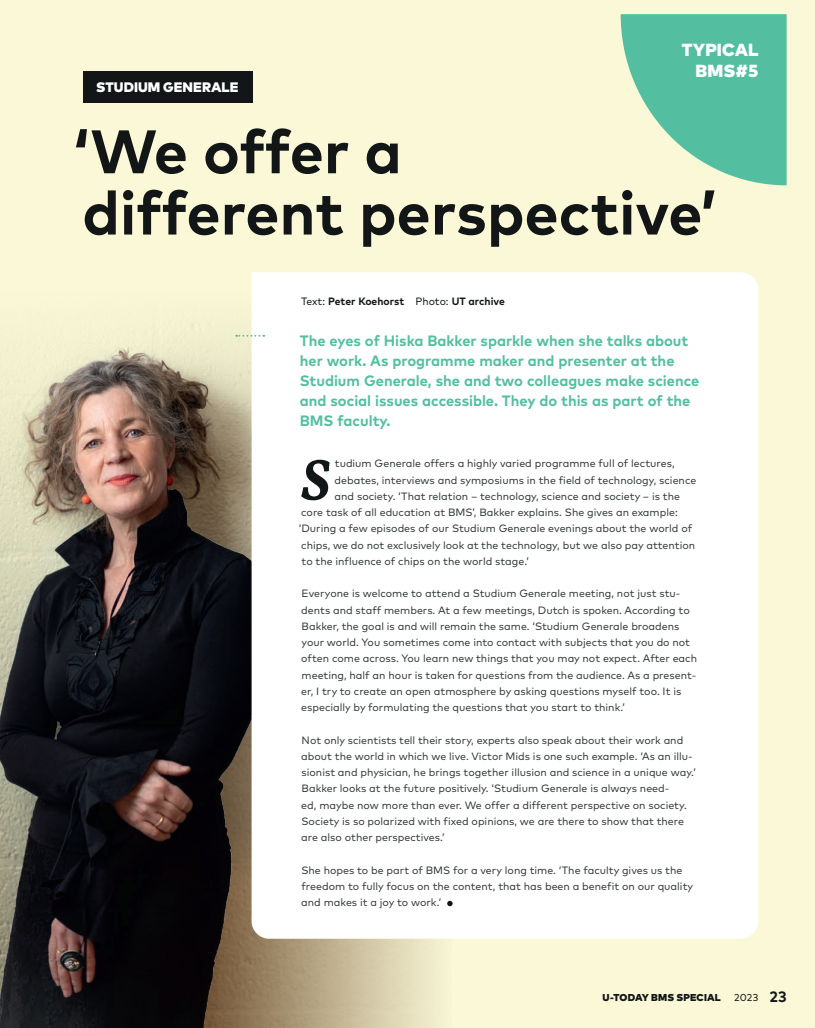
<style>
.page{position:relative;width:815px;height:1028px;background:#faf8d6}
.page>*{position:absolute;margin:0;border:0;box-sizing:border-box;transform-origin:0 0}
.t1{font:700 61.25px/61.2px "Mark Pro";color:#121617}
.t2{font:italic 700 58.5px "Vollkorn";color:#121617}
.t3{font:900 17.5px/20.9px "Mark Pro";letter-spacing:.005em;color:#fff;text-align:right}
.t4{font:700 15px/20px "Mark Pro";color:#53bfa0}
.t5{font:900 13.75px "Mark Pro";letter-spacing:.005em;color:#fff}
.t6{font:10.62px/16.2px "Mark Pro";color:#343839}
.t7{font:700 10.62px "Mark Pro";color:#121617}
.t8{font:900 10px "Mark Pro";letter-spacing:.015em;color:#121617}
.t9{font:10px "Mark Pro";color:#121617}
.s1{font-weight:400}
.s2{font-weight:700;font-size:15px}
</style>
<div class="page">
<img style="left:134px;top:293px;width:318px;height:735px">
<img style="left:0;top:337px;width:292px;height:691px">
<div style="left:252px;top:272px;width:506px;height:666px;background:#fff"></div>
<svg style="left:236px;top:335px;width:28px;height:2px"></svg>
<svg style="left:621px;top:14px;width:166px;height:171px"></svg>
<svg style="left:447px;top:900px;width:6px;height:6px"></svg>
<div style="left:83px;top:71px;width:169px;height:31px;background:#121617"></div>
<p class="t5" style="left:96px;top:76px;width:144px">STUDIUM GENERALE</p>
<h3 class="t3" style="left:682px;top:38px;width:78px">TYPICAL<br>BMS#5</h3>
<h1 class="t1" style="left:73px;top:116px;width:646px">‘We offer a<br>different perspective’</h1>
<p class="t7" style="left:301px;top:293px;width:205px"><span class="s1">Text:</span> Peter Koehorst <span class="s1">Photo:</span> UT archive</p>
<h3 class="t4" style="left:300px;top:329px;width:401px">The eyes of Hiska Bakker sparkle when she talks about her work. As programme maker and presenter at the Studium Generale, she and two colleagues make science and social issues accessible. They do this as part of the BMS faculty.</h3>
<h2 class="t2" style="left:301px;top:435px;width:30px">S</h2>
<p class="t6" style="left:335px;top:454px;width:341px">tudium Generale offers a highly varied programme full of lectures,</p>
<p class="t6" style="left:335px;top:471px;width:363px">debates, interviews and symposiums in the field of technology, science</p>
<p class="t6" style="left:335px;top:487px;width:347px">and society. ‘That relation – technology, science and society – is the</p>
<p class="t6" style="left:301px;top:503px;width:378px">core task of all education at BMS’, Bakker explains. She gives an example:</p>
<p class="t6" style="left:299px;top:519px;width:395px">‘During a few episodes of our Studium Generale evenings about the world of</p>
<p class="t6" style="left:301px;top:536px;width:395px">chips, we do not exclusively look at the technology, but we also pay attention</p>
<p class="t6" style="left:302px;top:552px;width:229px">to the influence of chips on the world stage.’</p>
<p class="t6" style="left:301px;top:584px;width:397px">Everyone is welcome to attend a Studium Generale meeting, not just stu&shy;dents and staff members. At a few meetings, Dutch is spoken. According to Bakker, the goal is and will remain the same. ‘Studium Generale broadens your world. You sometimes come into contact with subjects that you do not often come across. You learn new things that you may not expect. After each meeting, half an hour is taken for questions from the audience. As a present&shy;er, I try to create an open atmosphere by asking questions myself too. It is especially by formulating the questions that you start to think.’</p>
<p class="t6" style="left:301px;top:731px;width:396px">Not only scientists tell their story, experts also speak about their work and about the world in which we live. Victor Mids is one such example. ‘As an illu&shy;sionist and physician, he brings together illusion and science in a unique way.’ Bakker looks at the future positively. ‘Studium Generale is always need-<br>ed, maybe now more than ever. We offer a different perspective on society.<br>Society is so polarized with fixed opinions, we are there to show that there are also other perspectives.’</p>
<p class="t6" style="left:301px;top:861px;width:393px">She hopes to be part of BMS for a very long time. ‘The faculty gives us the freedom to fully focus on the content, that has been a benefit on our quality and makes it a joy to work.’</p>
<p class="t8" style="left:603px;top:989px;width:120px">U-TODAY BMS SPECIAL</p>
<p class="t9" style="left:734px;top:990px;width:54px">2023 <span class="s2">23</span></p>
</div>
